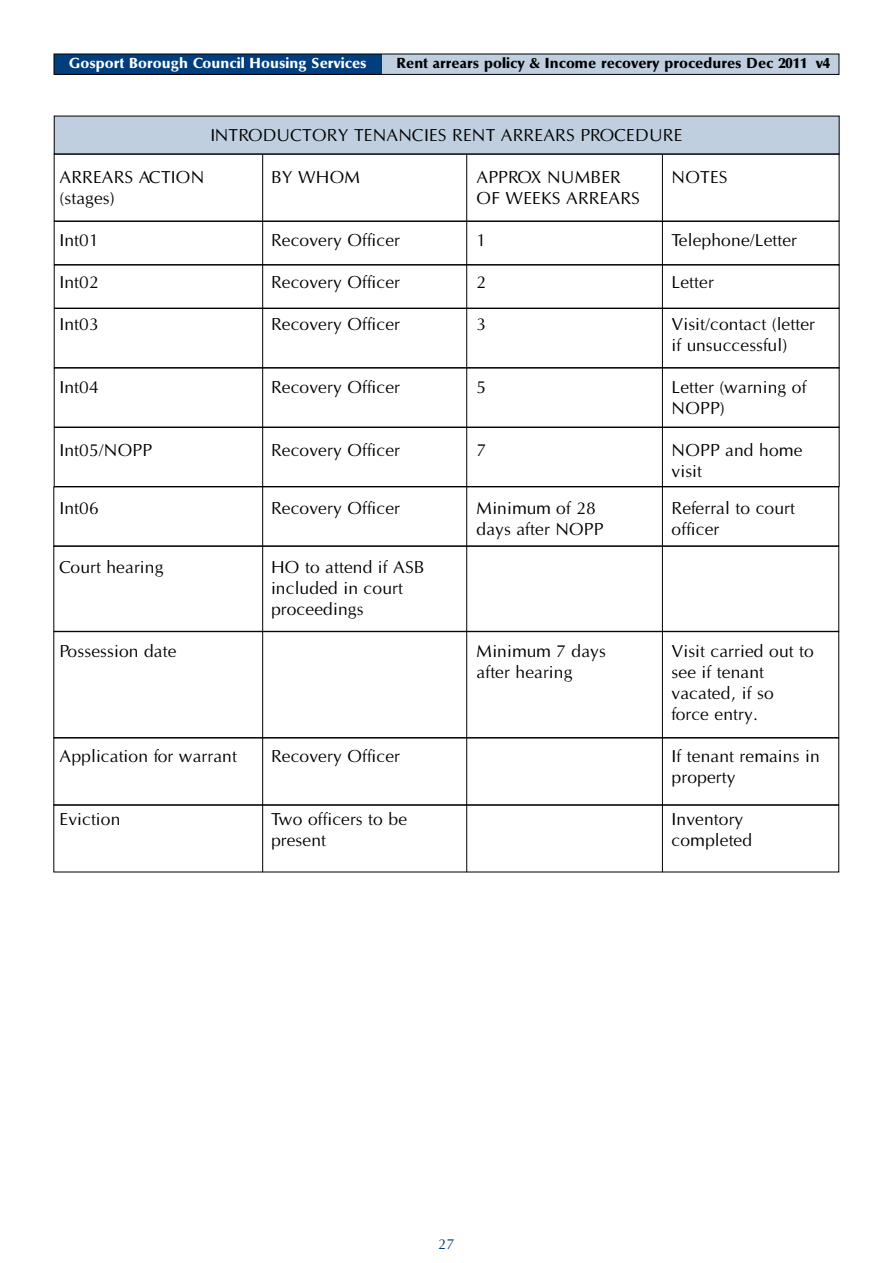
<style>
.page{position:relative;width:893px;height:1263px;background:#fff}
.page>*{position:absolute;margin:0;border:0;box-sizing:border-box;transform-origin:0 0}
.t1{font:18px/21px "Optim";color:#000}
.t2{font:900 15px "Optim";letter-spacing:-.01em;color:#000}
.t3{font:900 15px "Optim";letter-spacing:-.01em;color:#fff}
.t4{font:15px "Optim";color:#003e7e}
</style>
<div class="page">
<div style="left:54px;top:54px;width:392px;height:20px;background:#003e7e"></div>
<div style="left:383px;top:54px;width:456px;height:20px;background:#bfcfdf"></div>
<div style="left:54px;top:54px;width:785px;height:21px;border:1px solid #000"></div>
<div style="left:54px;top:154px;width:785px;height:67px;border:1px solid #000"></div>
<div style="left:54px;top:221px;width:785px;height:44px;border:1px solid #000"></div>
<div style="left:54px;top:308px;width:785px;height:60px;border:1px solid #000"></div>
<div style="left:54px;top:427px;width:785px;height:60px;border:1px solid #000"></div>
<div style="left:54px;top:738px;width:785px;height:67px;border:1px solid #000"></div>
<div style="left:54px;top:805px;width:785px;height:67px;border:1px solid #000"></div>
<div style="left:54px;top:546px;width:785px;height:85px;border:1px solid #000"></div>
<div style="left:54px;top:631px;width:785px;height:107px;border:1px solid #000"></div>
<div style="left:54px;top:116px;width:785px;height:38px;background:#bfcfdf"></div>
<hr style="left:262px;top:154px;width:1px;height:718px;background:#000">
<hr style="left:466px;top:154px;width:1px;height:718px;background:#000">
<hr style="left:662px;top:154px;width:1px;height:718px;background:#000">
<p class="t3" style="left:69px;top:55px;width:299px">Gosport Borough Council Housing Services</p>
<p class="t2" style="left:396px;top:55px;width:436px">Rent arrears policy &amp; Income recovery procedures Dec 2011 v4</p>
<p class="t1" style="left:210px;top:125px;width:474px">INTRODUCTORY TENANCIES RENT ARREARS PROCEDURE</p>
<p class="t1" style="left:60px;top:167px;width:146px">ARREARS ACTION</p>
<p class="t1" style="left:271px;top:167px;width:91px">BY WHOM</p>
<p class="t1" style="left:477px;top:167px;width:146px">APPROX NUMBER</p>
<p class="t1" style="left:672px;top:167px;width:58px">NOTES</p>
<p class="t1" style="left:60px;top:188px;width:57px">(stages)</p>
<p class="t1" style="left:477px;top:188px;width:165px">OF WEEKS ARREARS</p>
<p class="t1" style="left:60px;top:230px;width:41px">Int01</p>
<p class="t1" style="left:271px;top:230px;width:131px">Recovery Officer</p>
<p class="t1" style="left:477px;top:230px;width:11px">1</p>
<p class="t1" style="left:672px;top:230px;width:127px">Telephone/Letter</p>
<p class="t1" style="left:60px;top:272px;width:41px">Int02</p>
<p class="t1" style="left:271px;top:272px;width:131px">Recovery Officer</p>
<p class="t1" style="left:477px;top:272px;width:11px">2</p>
<p class="t1" style="left:672px;top:272px;width:44px">Letter</p>
<p class="t1" style="left:60px;top:314px;width:41px">Int03</p>
<p class="t1" style="left:271px;top:314px;width:131px">Recovery Officer</p>
<p class="t1" style="left:477px;top:314px;width:11px">3</p>
<p class="t1" style="left:672px;top:314px;width:145px">Visit/contact (letter if unsuccessful)</p>
<p class="t1" style="left:60px;top:377px;width:41px">Int04</p>
<p class="t1" style="left:271px;top:377px;width:131px">Recovery Officer</p>
<p class="t1" style="left:477px;top:377px;width:11px">5</p>
<p class="t1" style="left:672px;top:377px;width:137px">Letter (warning of<br>NOPP)</p>
<p class="t1" style="left:60px;top:440px;width:94px">Int05/NOPP</p>
<p class="t1" style="left:271px;top:440px;width:131px">Recovery Officer</p>
<p class="t1" style="left:477px;top:440px;width:11px">7</p>
<p class="t1" style="left:672px;top:440px;width:132px">NOPP and home visit</p>
<p class="t1" style="left:60px;top:498px;width:41px">Int06</p>
<p class="t1" style="left:271px;top:498px;width:131px">Recovery Officer</p>
<p class="t1" style="left:477px;top:498px;width:121px">Minimum of 28</p>
<p class="t1" style="left:672px;top:498px;width:125px">Referral to court</p>
<p class="t1" style="left:477px;top:519px;width:129px">days after NOPP</p>
<p class="t1" style="left:672px;top:519px;width:49px">officer</p>
<p class="t1" style="left:60px;top:557px;width:106px">Court hearing</p>
<p class="t1" style="left:271px;top:557px;width:155px">HO to attend if ASB included in court proceedings</p>
<p class="t1" style="left:60px;top:641px;width:119px">Possession date</p>
<p class="t1" style="left:477px;top:641px;width:131px">Minimum 7 days</p>
<p class="t1" style="left:672px;top:641px;width:144px">Visit carried out to</p>
<p class="t1" style="left:477px;top:662px;width:98px">after hearing</p>
<p class="t1" style="left:672px;top:662px;width:104px">see if tenant vacated, if so force entry.</p>
<p class="t1" style="left:60px;top:746px;width:179px">Application for warrant</p>
<p class="t1" style="left:271px;top:746px;width:131px">Recovery Officer</p>
<p class="t1" style="left:672px;top:746px;width:150px">If tenant remains in property</p>
<p class="t1" style="left:60px;top:809px;width:63px">Eviction</p>
<p class="t1" style="left:271px;top:809px;width:138px">Two officers to be</p>
<p class="t1" style="left:672px;top:809px;width:73px">Inventory</p>
<p class="t1" style="left:271px;top:830px;width:57px">present</p>
<p class="t1" style="left:672px;top:830px;width:82px">completed</p>
<p class="t4" style="left:438px;top:1236px;width:18px">27</p>
</div>
